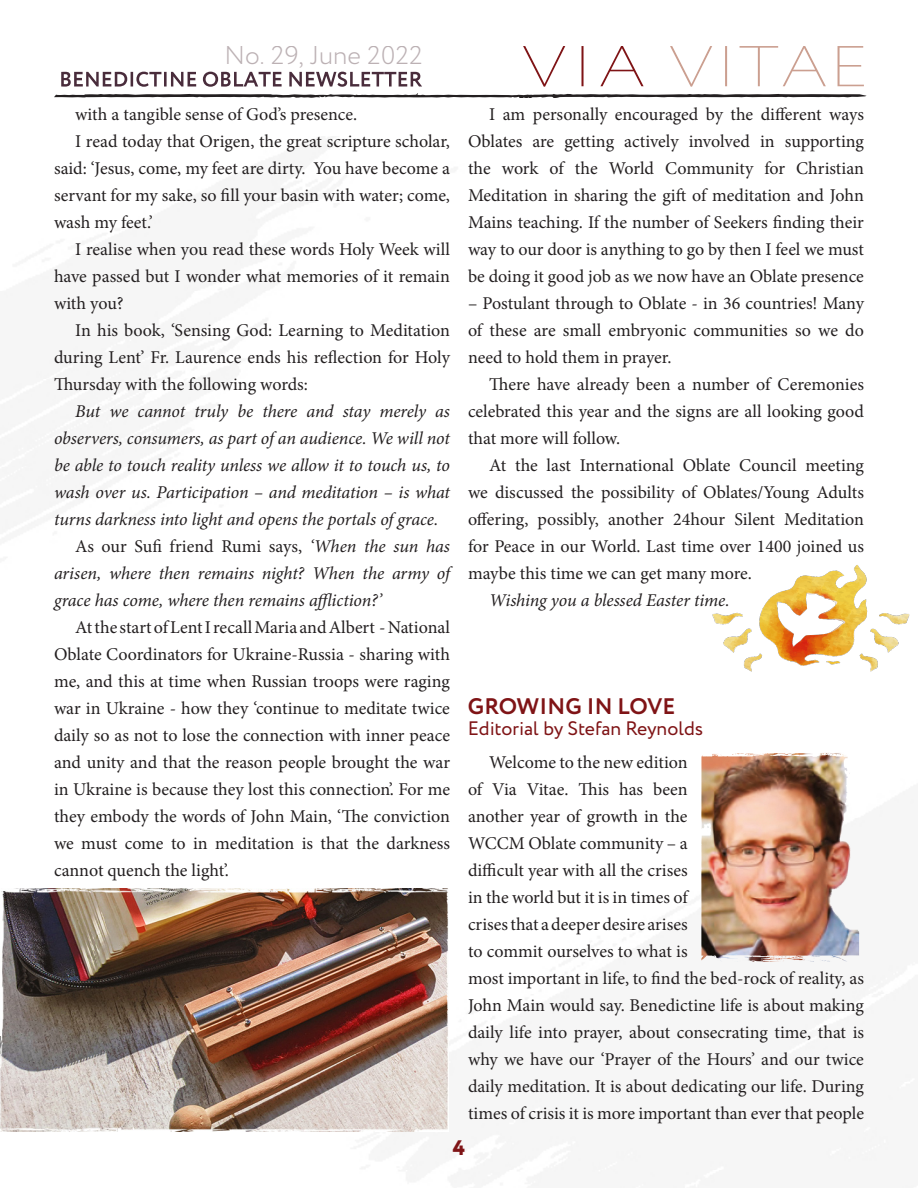
<style>
.page{position:relative;width:918px;height:1188px;background:#fff}
.page>*{position:absolute;margin:0;border:0;box-sizing:border-box;transform-origin:0 0}
.t1{font:300 25.8px "Circe";color:#bcb1b4}
.https___mediomedia_c{font:700 22.5px "Circe";letter-spacing:.01em;color:#7f1416}
.https___mediomedia_c-2{font:800 21px "Circe";color:#7f1416}
.https___mediomedia_c-3{font:19.5px "Circe";color:#7f1416}
.https___mediomedia_c-4{font:18px/27px "Minion Pro";letter-spacing:-.005em;color:#231f20;text-align:justify}
.https___mediomedia_c-5{font:italic 18px/27px "Minion Pro";letter-spacing:-.01em;color:#231f20;text-align:justify}
.s1{font-style:normal}
</style>
<div class="page">
<svg style="left:61px;top:72px;width:361px;height:15px"></svg>
<svg style="left:54px;top:93px;width:813px;height:5px"></svg>
<svg style="left:523px;top:46px;width:121px;height:41px"></svg>
<svg style="left:670px;top:46px;width:194px;height:41px"></svg>
<img style="left:0;top:889px;width:448px;height:243px">
<img style="left:712px;top:565px;width:198px;height:107px">
<img style="left:701px;top:753px;width:159px;height:209px">
<h1 class="t1" style="left:225px;top:38px;width:200px">No. 29, June 2022</h1>
<p class="https___mediomedia_c-4" style="left:75px;top:101px;width:283px">with a tangible sense of God’s presence.</p>
<p class="https___mediomedia_c-4" style="left:54px;top:128px;width:398px;text-indent:21px">I read today that Origen, the great scripture scholar, said: ‘Jesus, come, my feet are dirty. You have become a servant for my sake, so fill your basin with water; come, wash my feet.’</p>
<p class="https___mediomedia_c-4" style="left:54px;top:236px;width:398px;text-indent:21px">I realise when you read these words Holy Week will have passed but I wonder what memories of it remain with you?</p>
<p class="https___mediomedia_c-4" style="left:54px;top:317px;width:397px;text-indent:21px">In his book, ‘Sensing God: Learning to Meditation during Lent’ Fr. Laurence ends his reflection for Holy Thursday with the following words:</p>
<p class="https___mediomedia_c-5" style="left:54px;top:398px;width:398px;text-indent:21px">But we cannot truly be there and stay merely as observers, consumers, as part of an audience. We will not be able to touch reality unless we allow it to touch us, to wash over us. Participation – and meditation – is what turns darkness into light and opens the portals of grace.</p>
<p class="https___mediomedia_c-5" style="left:54px;top:533px;width:398px;text-indent:21px"><span class="s1">As our Sufi friend Rumi says,</span> ‘When the sun has arisen, where then remains night? When the army of grace has come, where then remains affliction?’</p>
<p class="https___mediomedia_c-4" style="left:54px;top:614px;width:398px;text-indent:21px">At the start of Lent I recall Maria and Albert - National Oblate Coordinators for Ukraine-Russia - sharing with me, and this at time when Russian troops were raging war in Ukraine - how they ‘continue to meditate twice daily so as not to lose the connection with inner peace and unity and that the reason people brought the war in Ukraine is because they lost this connection’. For me they embody the words of John Main, ‘The conviction we must come to in meditation is that the darkness cannot quench the light’.</p>
<p class="https___mediomedia_c-4" style="left:468px;top:101px;width:398px;text-indent:21px">I am personally encouraged by the different ways Oblates are getting actively involved in supporting the work of the World Community for Christian Meditation in sharing the gift of meditation and John Mains teaching. If the number of Seekers finding their way to our door is anything to go by then I feel we must be doing it good job as we now have an Oblate presence</p>
<p class="https___mediomedia_c-4" style="left:468px;top:290px;width:397px">– Postulant through to Oblate - in 36 countries! Many of these are small embryonic communities so we do need to hold them in prayer.</p>
<p class="https___mediomedia_c-4" style="left:468px;top:371px;width:398px;text-indent:21px">There have already been a number of Ceremonies celebrated this year and the signs are all looking good that more will follow.</p>
<p class="https___mediomedia_c-4" style="left:468px;top:452px;width:398px;text-indent:21px">At the last International Oblate Council meeting we discussed the possibility of Oblates/Young Adults offering, possibly, another 24hour Silent Meditation for Peace in our World. Last time over 1400 joined us maybe this time we can get many more.</p>
<p class="https___mediomedia_c-5" style="left:489px;top:587px;width:242px">Wishing you a blessed Easter time.</p>
<p class="https___mediomedia_c" style="left:468px;top:691px;width:209px">GROWING IN LOVE</p>
<p class="https___mediomedia_c-3" style="left:468px;top:715px;width:237px">Editorial by Stefan Reynolds</p>
<p class="https___mediomedia_c-4" style="left:468px;top:749px;width:398px;text-align:left;text-indent:21px">Welcome to the new edition<br>of Via Vitae. This has been<br>another year of growth in the<br>WCCM Oblate community – a<br>difficult year with all the crises<br>in the world but it is in times of<br>crises that a deeper desire arises<br>to commit ourselves to what is<br>most important in life, to find the bed-rock of reality, as John Main would say. Benedictine life is about making daily life into prayer, about consecrating time, that is why we have our ‘Prayer of the Hours’ and our twice daily meditation. It is about dedicating our life. During times of crisis it is more important than ever that people</p>
<p class="https___mediomedia_c-2" style="left:453px;top:1134px;width:14px">4</p>
</div>
